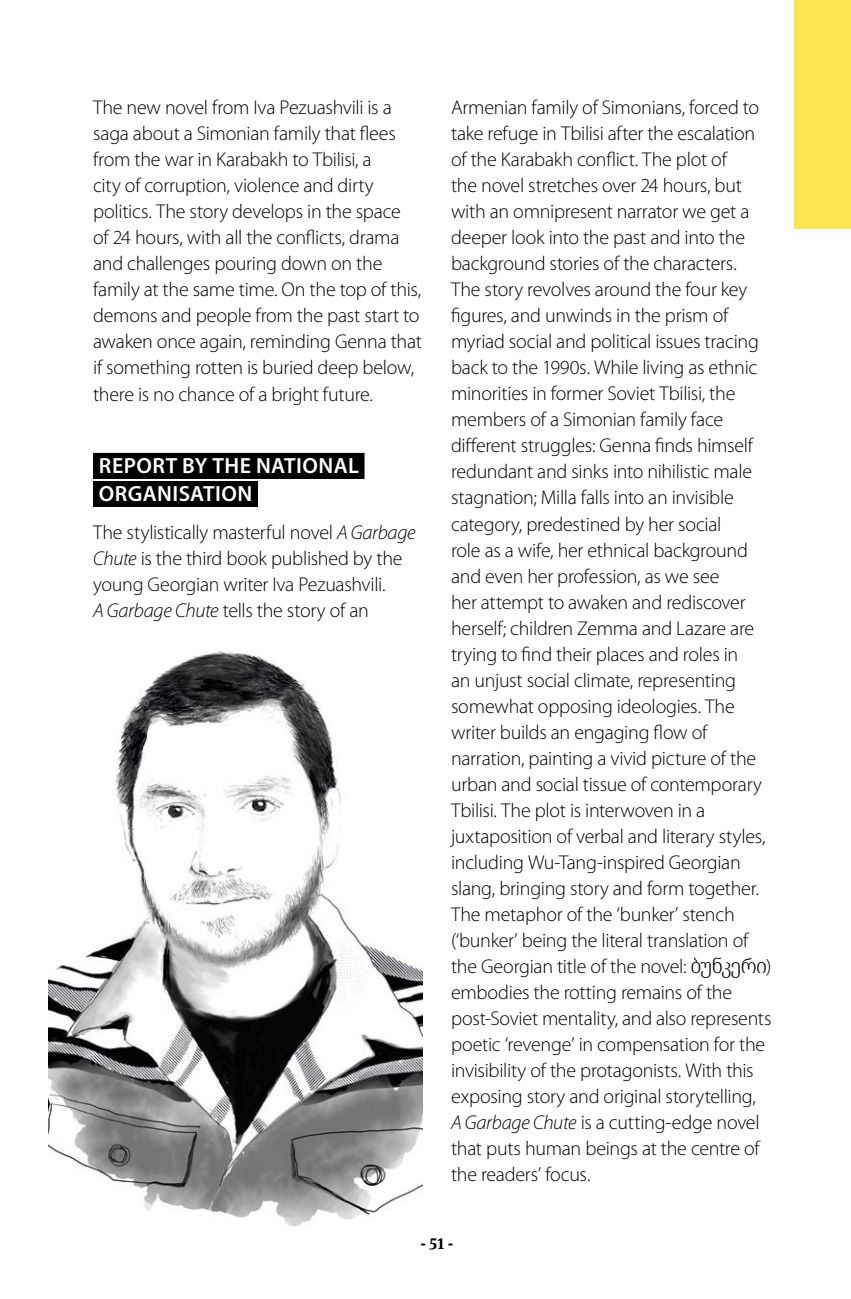
<style>
.page{position:relative;width:851px;height:1299px;background:#fff}
.page>*{position:absolute;margin:0;border:0;box-sizing:border-box;transform-origin:0 0}
.H2_intro_biography{font:600 22px/28px "Myriad Pro";letter-spacing:.02em;color:#fff}
.p_intro{font:300 20px/26px "Myriad Pro";letter-spacing:-.015em;color:#000}
.t1{font:700 16px "Meta Serif Pro";color:#000}
.s1{font-style:italic}
.s2{font-family:"Noto Serif Georgian";font-weight:400}
</style>
<div class="page">
<div style="left:794px;top:0;width:56px;height:228px;background:#ffe451"></div>
<img style="left:49px;top:651px;width:373px;height:575px">
<div style="left:93px;top:481px;width:165px;height:26px;background:#000"></div>
<div style="left:93px;top:453px;width:271px;height:26px;background:#000"></div>
<p class="p_intro" style="left:93px;top:95px;width:330px">The new novel from Iva Pezuashvili is a saga about a Simonian family that flees from the war in Karabakh to Tbilisi, a<br>city of corruption, violence and dirty politics. The story develops in the space<br>of 24 hours, with all the conflicts, drama and challenges pouring down on the family at the same time. On the top of this, demons and people from the past start to awaken once again, reminding Genna that if something rotten is buried deep below, there is no chance of a bright future.</p>
<h2 class="H2_intro_biography" style="left:99px;top:452px;width:261px">REPORT BY THE NATIONAL<br>ORGANISATION</h2>
<p class="p_intro" style="left:93px;top:519px;width:324px">The stylistically masterful novel <span class="s1">A Garbage Chute</span> is the third book published by the young Georgian writer Iva Pezuashvili.<br><span class="s1">A Garbage Chute</span> tells the story of an</p>
<p class="p_intro" style="left:451px;top:95px;width:322px">Armenian family of Simonians, forced to take refuge in Tbilisi after the escalation of the Karabakh conflict. The plot of<br>the novel stretches over 24 hours, but with an omnipresent narrator we get a deeper look into the past and into the background stories of the characters.<br>The story revolves around the four key figures, and unwinds in the prism of myriad social and political issues tracing back to the 1990s. While living as ethnic minorities in former Soviet Tbilisi, the members of a Simonian family face different struggles: Genna finds himself redundant and sinks into nihilistic male stagnation; Milla falls into an invisible category, predestined by her social<br>role as a wife, her ethnical background and even her profession, as we see<br>her attempt to awaken and rediscover herself; children Zemma and Lazare are trying to find their places and roles in<br>an unjust social climate, representing somewhat opposing ideologies. The writer builds an engaging flow of narration, painting a vivid picture of the urban and social tissue of contemporary Tbilisi. The plot is interwoven in a juxtaposition of verbal and literary styles, including Wu-Tang-inspired Georgian slang, bringing story and form together.<br>The metaphor of the ‘bunker’ stench (‘bunker’ being the literal translation of the Georgian title of the novel: <span class="s2">ბუნკერი</span>) embodies the rotting remains of the post-Soviet mentality, and also represents poetic ‘revenge’ in compensation for the invisibility of the protagonists. With this exposing story and original storytelling, <span class="s1">A Garbage Chute</span> is a cutting-edge novel that puts human beings at the centre of the readers’ focus.</p>
<p class="t1" style="left:420px;top:1230px;width:34px">- 51 -</p>
</div>
